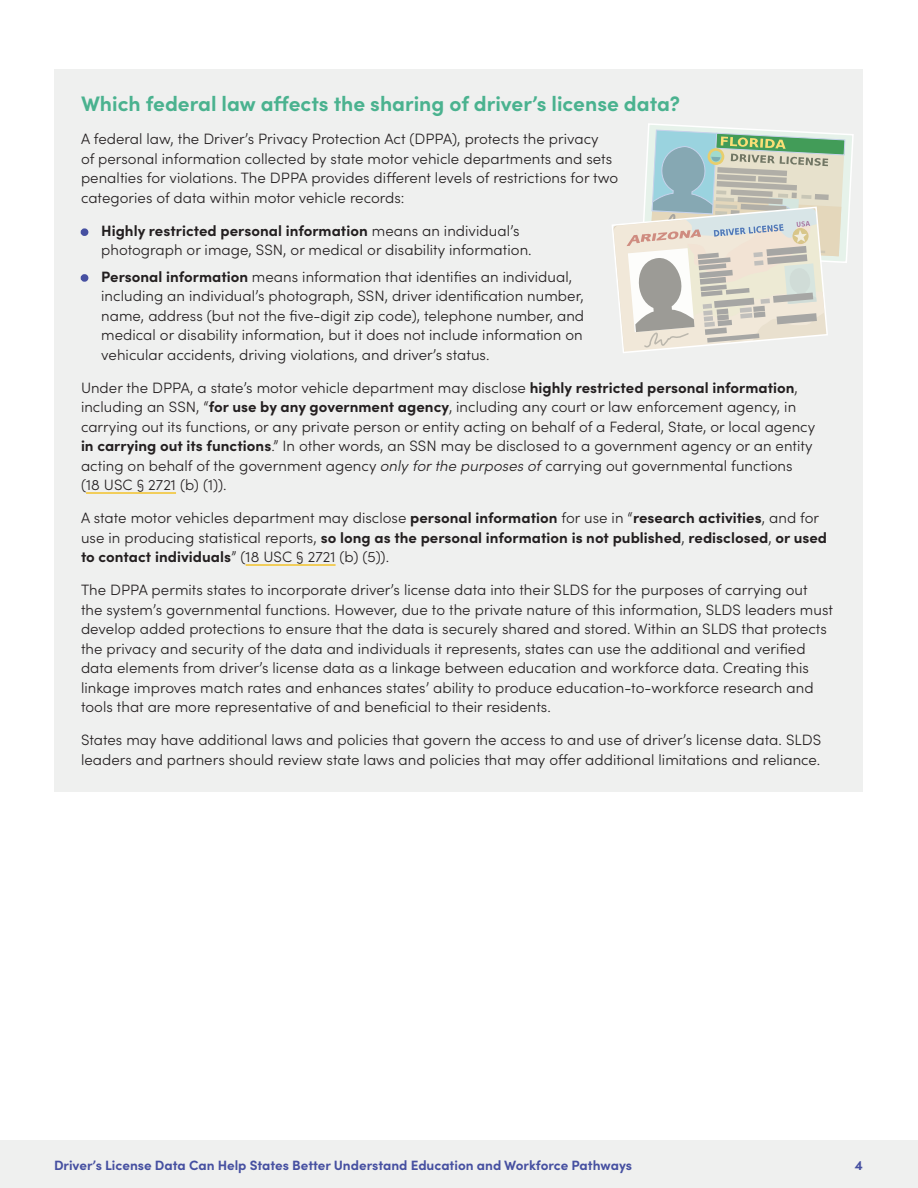
<style>
.page{position:relative;width:918px;height:1188px;background:#fff}
.page>*{position:absolute;margin:0;border:0;box-sizing:border-box;transform-origin:0 0}
.Body{font:700 21px "Sofia Pro";color:#4ab28f}
.Body-2{font:300 15px/19.5px "Sofia Pro";letter-spacing:.005em;color:#231f20}
.Body-3{font:700 15px/19.5px "Sofia Pro";letter-spacing:.005em;color:#231f20}
.t1{font:700 13.5px "Sofia Pro";color:#4650a1}
.s1{font-weight:700;color:#4650a1}
.s2{font-weight:700}
.s3{font-style:italic}
.s4{font-weight:300}
</style>
<div class="page">
<div style="left:0;top:1141px;width:918px;height:47px;background:#eff0ef"></div>
<div style="left:54px;top:69px;width:809px;height:723px;background:#eff0ef"></div>
<hr style="left:86px;top:492px;width:90px;height:2px;background:#f2c22a">
<hr style="left:246px;top:564px;width:90px;height:2px;background:#f2c22a">
<svg style="left:612px;top:123px;width:242px;height:230px"></svg>
<p class="Body" style="left:81px;top:88px;width:601px">Which federal law affects the sharing of driver’s license data?</p>
<p class="Body-2" style="left:81px;top:128px;width:539px">A federal law, the Driver’s Privacy Protection Act (DPPA), protects the privacy<br>of personal information collected by state motor vehicle departments and sets penalties for violations. The DPPA provides different levels of restrictions for two categories of data within motor vehicle records:</p>
<p class="Body-2" style="left:101px;top:220px;width:432px;text-indent:-20px"><span class="s1">•</span> <span class="s2">Highly restricted personal information</span> means an individual’s photograph or image, SSN, or medical or disability information.</p>
<p class="Body-2" style="left:101px;top:266px;width:484px;text-indent:-20px"><span class="s1">•</span> <span class="s2">Personal information</span> means information that identifies an individual, including an individual’s photograph, SSN, driver identification number, name, address (but not the five-digit zip code), telephone number, and medical or disability information, but it does not include information on vehicular accidents, driving violations, and driver’s status.</p>
<p class="Body-2" style="left:81px;top:377px;width:736px">Under the DPPA, a state’s motor vehicle department may disclose <span class="s2">highly restricted personal information</span>, including an SSN, “<span class="s2">for use by any government agency</span>, including any court or law enforcement agency, in carrying out its functions, or any private person or entity acting on behalf of a Federal, State, or local agency <span class="s2">in carrying out its functions</span>.” In other words, an SSN may be disclosed to a government agency or an entity acting on behalf of the government agency <span class="s3">only for the purposes of</span> carrying out governmental functions<br>(18 USC § 2721 (b) (1)).</p>
<p class="Body-3" style="left:81px;top:507px;width:748px"><span class="s4">A state motor vehicles department may disclose</span> personal information <span class="s4">for use in “</span>research activities<span class="s4">, and for use in producing statistical reports,</span> so long as the personal information is not published<span class="s4">,</span> redisclosed<span class="s4">,</span> or used to contact individuals<span class="s4">” (18 USC § 2721 (b) (5)).</span></p>
<p class="Body-2" style="left:81px;top:579px;width:754px">The DPPA permits states to incorporate driver’s license data into their SLDS for the purposes of carrying out the system’s governmental functions. However, due to the private nature of this information, SLDS leaders must develop added protections to ensure that the data is securely shared and stored. Within an SLDS that protects the privacy and security of the data and individuals it represents, states can use the additional and verified data elements from driver’s license data as a linkage between education and workforce data. Creating this linkage improves match rates and enhances states’ ability to produce education-to-workforce research and tools that are more representative of and beneficial to their residents.</p>
<p class="Body-2" style="left:81px;top:729px;width:742px">States may have additional laws and policies that govern the access to and use of driver’s license data. SLDS leaders and partners should review state laws and policies that may offer additional limitations and reliance.</p>
<p class="t1" style="left:54px;top:1155px;width:580px">Driver’s License Data Can Help States Better Understand Education and Workforce Pathways</p>
<p class="t1" style="left:855px;top:1155px;width:10px">4</p>
</div>
